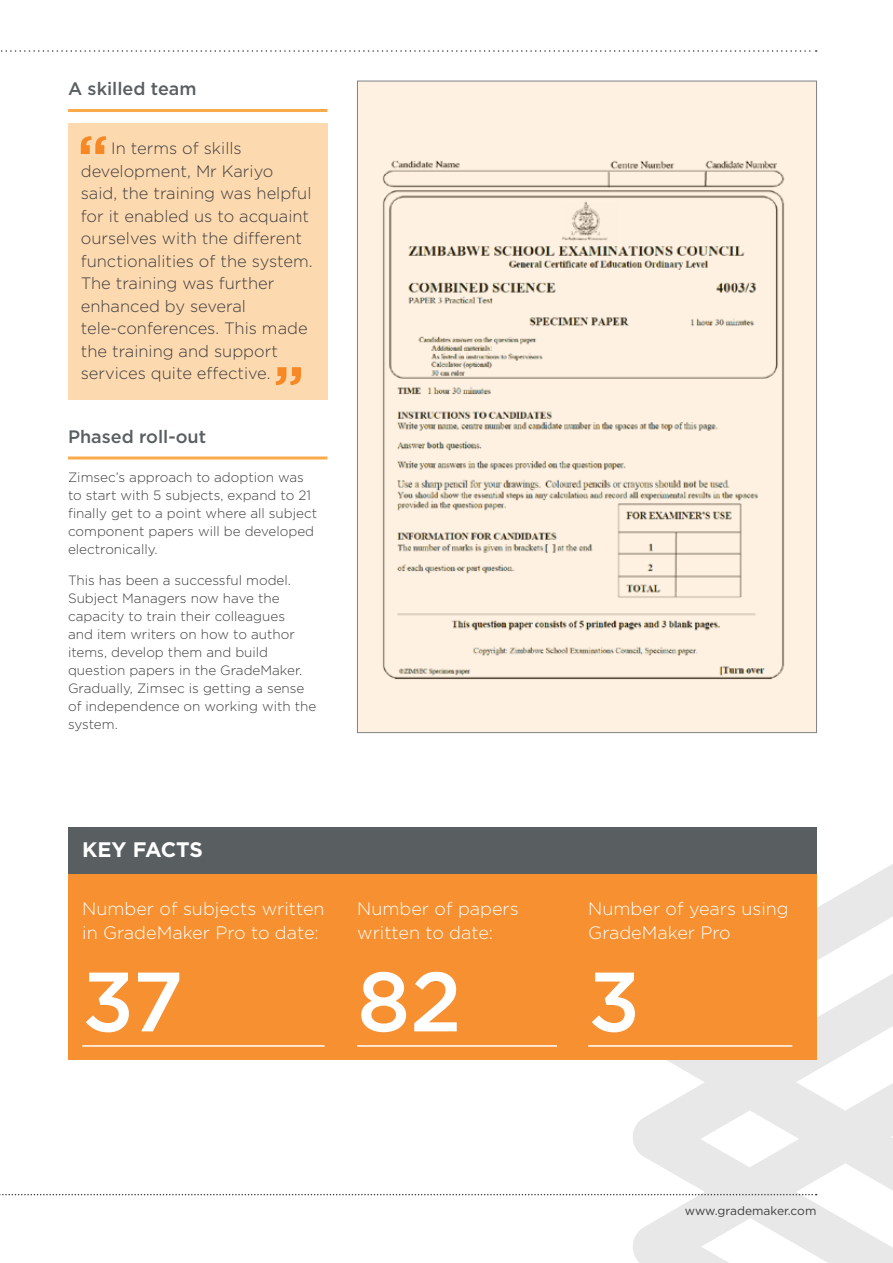
<style>
.page{position:relative;width:893px;height:1263px;background:#fff}
.page>*{position:absolute;margin:0;border:0;box-sizing:border-box;transform-origin:0 0}
.t1{font:500 84px "Gotham";color:#fff}
.t2{font:700 21px "Gotham";letter-spacing:-.005em;color:#fff}
.t3{font:300 18px/24px "Gotham";color:#fff}
.t4{font:500 18px "Gotham";color:#595e61}
.t5{font:300 16.5px/22.5px "Gotham";color:#3e3e3f}
.t6{font:300 13.5px/18px "Gotham";color:#3e3e3f}
.t7{font:12px "Gotham";color:#3e3e3f}
</style>
<div class="page">
<svg style="left:633px;top:733px;width:260px;height:530px"></svg>
<svg style="left:0;top:1194px;width:817px;height:1px"></svg>
<svg style="left:1px;top:50px;width:816px;height:2px"></svg>
<hr style="left:68px;top:109px;width:259px;height:3px;background:#faaa4a">
<hr style="left:68px;top:456px;width:259px;height:3px;background:#faaa4a">
<div style="left:68px;top:123px;width:259px;height:277px;background:#fdd9af"></div>
<svg style="left:81px;top:136px;width:25px;height:18px"></svg>
<svg style="left:275px;top:367px;width:26px;height:18px"></svg>
<img style="left:359px;top:83px;width:456px;height:648px">
<div style="left:68px;top:828px;width:748px;height:232px;background:#f69030"></div>
<hr style="left:82px;top:1045px;width:243px;height:2px;background:#fff">
<hr style="left:357px;top:1045px;width:200px;height:2px;background:#fff">
<hr style="left:588px;top:1045px;width:204px;height:2px;background:#fff">
<div style="left:68px;top:827px;width:748px;height:47px;background:#595e61"></div>
<h3 class="t4" style="left:68px;top:77px;width:130px">A skilled team</h3>
<p class="t5" style="left:81px;top:136px;width:233px;text-indent:30px">In terms of skills development, Mr Kariyo said, the training was helpful for it enabled us to acquaint ourselves with the different functionalities of the system.<br>The training was further enhanced by several tele-conferences. This made the training and support services quite effective.</p>
<h3 class="t4" style="left:68px;top:424px;width:140px">Phased roll-out</h3>
<p class="t6" style="left:68px;top:468px;width:251px">Zimsec’s approach to adoption was to start with 5 subjects, expand to 21 finally get to a point where all subject component papers will be developed electronically.</p>
<p class="t6" style="left:68px;top:570px;width:250px">This has been a successful model.<br>Subject Managers now have the capacity to train their colleagues<br>and item writers on how to author items, develop them and build question papers in the GradeMaker.<br>Gradually, Zimsec is getting a sense of independence on working with the system.</p>
<h2 class="t2" style="left:82px;top:838px;width:122px">KEY FACTS</h2>
<h3 class="t3" style="left:82px;top:896px;width:244px">Number of subjects written in GradeMaker Pro to date:</h3>
<h1 class="t1" style="left:82px;top:947px;width:103px">37</h1>
<h3 class="t3" style="left:357px;top:896px;width:163px">Number of papers written to date:</h3>
<h1 class="t1" style="left:357px;top:947px;width:106px">82</h1>
<h3 class="t3" style="left:588px;top:896px;width:202px">Number of years using<br>GradeMaker Pro</h3>
<h1 class="t1" style="left:588px;top:947px;width:53px">3</h1>
<p class="t7" style="left:685px;top:1203px;width:133px">www.grademaker.com</p>
</div>
